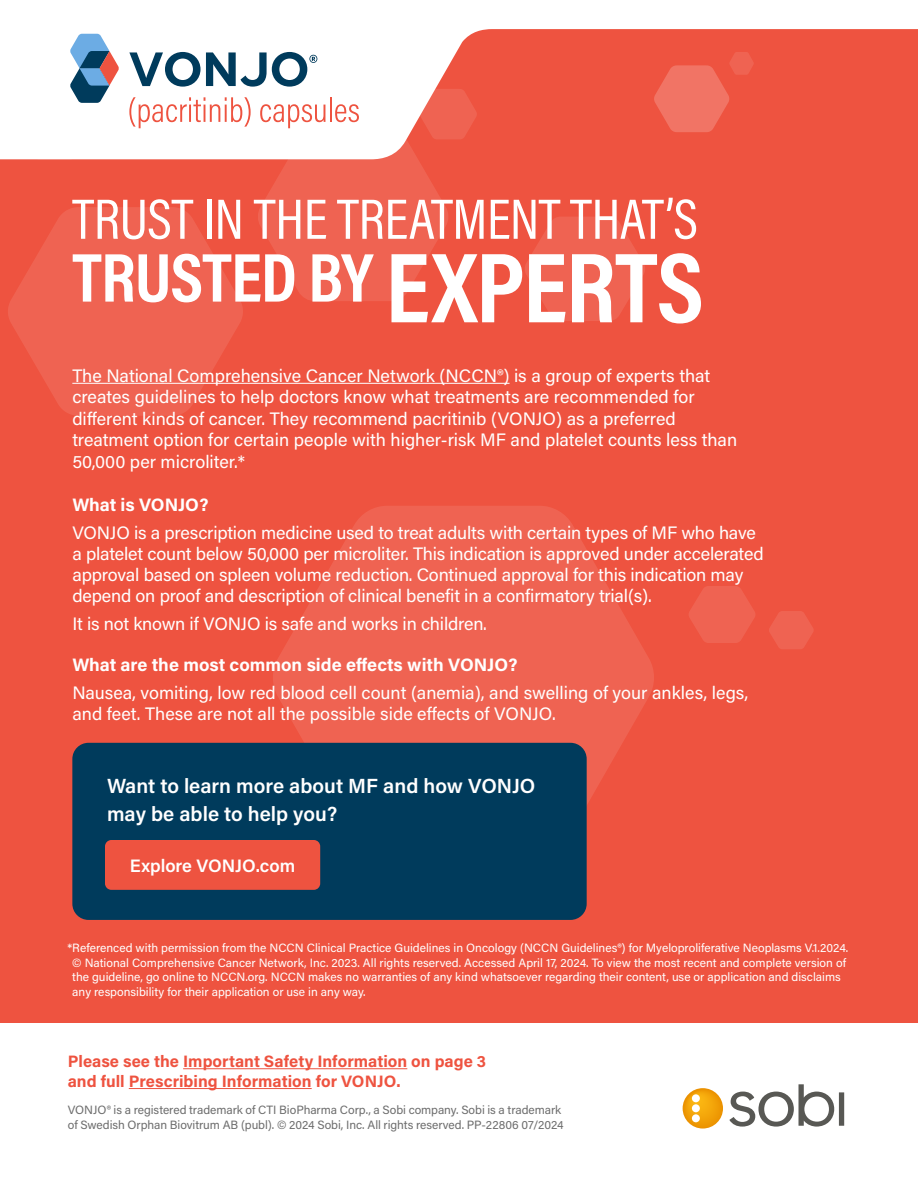
<style>
.page{position:relative;width:918px;height:1188px;background:#fff}
.page>*{position:absolute;margin:0;border:0;box-sizing:border-box;transform-origin:0 0}
.t1{font:700 100.5px "Acumin Pro Cond";letter-spacing:-.01em;color:#fff}
.t2{font:700 69.75px "Acumin Pro Cond";letter-spacing:-.01em;color:#fff}
.t3{font:57.45px "Acumin Pro Cond";letter-spacing:-.01em;color:#fff}
.t4{font:600 20.4px/27.3px "Acumin Pro";color:#fff}
.Syneos_Default_Style{font:18px/21.6px "Acumin Pro";letter-spacing:-.005em;color:#fff}
.Syneos_Default_Style-2{font:700 18px "Acumin Pro";color:#fff}
.Syneos_Default_Style-3{font:600 18px "Acumin Pro";color:#fff}
.t5{font:700 16.5px/19.8px "Acumin Pro";color:#ee5340}
.t6{font:12px/14.4px "Acumin Pro";color:#fff}
.Syneos_Default_Style-4{font:12px/14.4px "Acumin Pro";letter-spacing:-.005em;color:#6d6d6d}
</style>
<div class="page">
<div style="left:0;top:0;width:918px;height:1023px;background:#ee5340"></div>
<svg style="left:0;top:0;width:918px;height:159px"></svg>
<svg style="left:271px;top:506px;width:383px;height:298px;fill:#ef6352"></svg>
<svg style="left:654px;top:52px;width:100px;height:80px"></svg>
<svg style="left:689px;top:586px;width:66px;height:57px"></svg>
<svg style="left:769px;top:611px;width:45px;height:38px"></svg>
<svg style="left:525px;top:217px;width:120px;height:104px"></svg>
<svg style="left:8px;top:207px;width:236px;height:209px;fill:#ef6352"></svg>
<hr style="left:183px;top:1068px;width:224px;height:1px;background:#ee5340">
<hr style="left:129px;top:1088px;width:183px;height:1px;background:#ee5340">
<hr style="left:72px;top:383px;width:438px;height:1px;background:#fff">
<svg style="left:683px;top:1088px;width:40px;height:41px"></svg>
<svg style="left:729px;top:1084px;width:105px;height:43px"></svg>
<div style="left:839px;top:1092px;width:5px;height:34px;background:#585854"></div>
<svg style="left:17px;top:34px;width:102px;height:126px"></svg>
<svg style="left:129px;top:52px;width:348px;height:249px"></svg>
<div style="left:72px;top:743px;width:515px;height:177px;background:#003b5c;border-radius:16px"></div>
<div style="left:105px;top:840px;width:215px;height:50px;background:#ee5340;border-radius:6px"></div>
<p class="t3" style="left:72px;top:182px;width:627px">TRUST IN THE TREATMENT THAT’S</p>
<p class="t2" style="left:72px;top:232px;width:302px">TRUSTED BY</p>
<p class="t1" style="left:386px;top:221px;width:320px">EXPERTS</p>
<p class="Syneos_Default_Style" style="left:72px;top:364px;width:666px">The National Comprehensive Cancer Network (NCCN®) is a group of experts that creates guidelines to help doctors know what treatments are recommended for different kinds of cancer. They recommend pacritinib (VONJO) as a preferred treatment option for certain people with higher-risk MF and platelet counts less than 50,000 per microliter.*</p>
<p class="Syneos_Default_Style-2" style="left:72px;top:492px;width:138px">What is VONJO?</p>
<p class="Syneos_Default_Style" style="left:72px;top:521px;width:693px;line-height:21px">VONJO is a prescription medicine used to treat adults with certain types of MF who have a platelet count below 50,000 per microliter. This indication is approved under accelerated approval based on spleen volume reduction. Continued approval for this indication may depend on proof and description of clinical benefit in a confirmatory trial(s).</p>
<p class="Syneos_Default_Style" style="left:72px;top:612px;width:416px">It is not known if VONJO is safe and works in children.</p>
<p class="Syneos_Default_Style-2" style="left:72px;top:652px;width:447px">What are the most common side effects with VONJO?</p>
<p class="Syneos_Default_Style" style="left:72px;top:681px;width:677px;line-height:21px">Nausea, vomiting, low red blood cell count (anemia), and swelling of your ankles, legs, and feet. These are not all the possible side effects of VONJO.</p>
<p class="t4" style="left:107px;top:772px;width:430px">Want to learn more about MF and how VONJO may be able to help you?</p>
<p class="Syneos_Default_Style-3" style="left:130px;top:853px;width:167px">Explore VONJO.com</p>
<p class="t6" style="left:72px;top:940px;width:778px;text-indent:-5px">*Referenced with permission from the NCCN Clinical Practice Guidelines in Oncology (NCCN Guidelines®) for Myeloproliferative Neoplasms V.1.2024. © National Comprehensive Cancer Network, Inc. 2023. All rights reserved. Accessed April 17, 2024. To view the most recent and complete version of the guideline, go online to NCCN.org. NCCN makes no warranties of any kind whatsoever regarding their content, use or application and disclaims any responsibility for their application or use in any way.</p>
<p class="t5" style="left:68px;top:1051px;width:420px">Please see the Important Safety Information on page 3 and full Prescribing Information for VONJO.</p>
<p class="Syneos_Default_Style-4" style="left:68px;top:1102px;width:497px">VONJO® is a registered trademark of CTI BioPharma Corp., a Sobi company. Sobi is a trademark of Swedish Orphan Biovitrum AB (publ). © 2024 Sobi, Inc. All rights reserved. PP-22806 07/2024</p>
</div>
